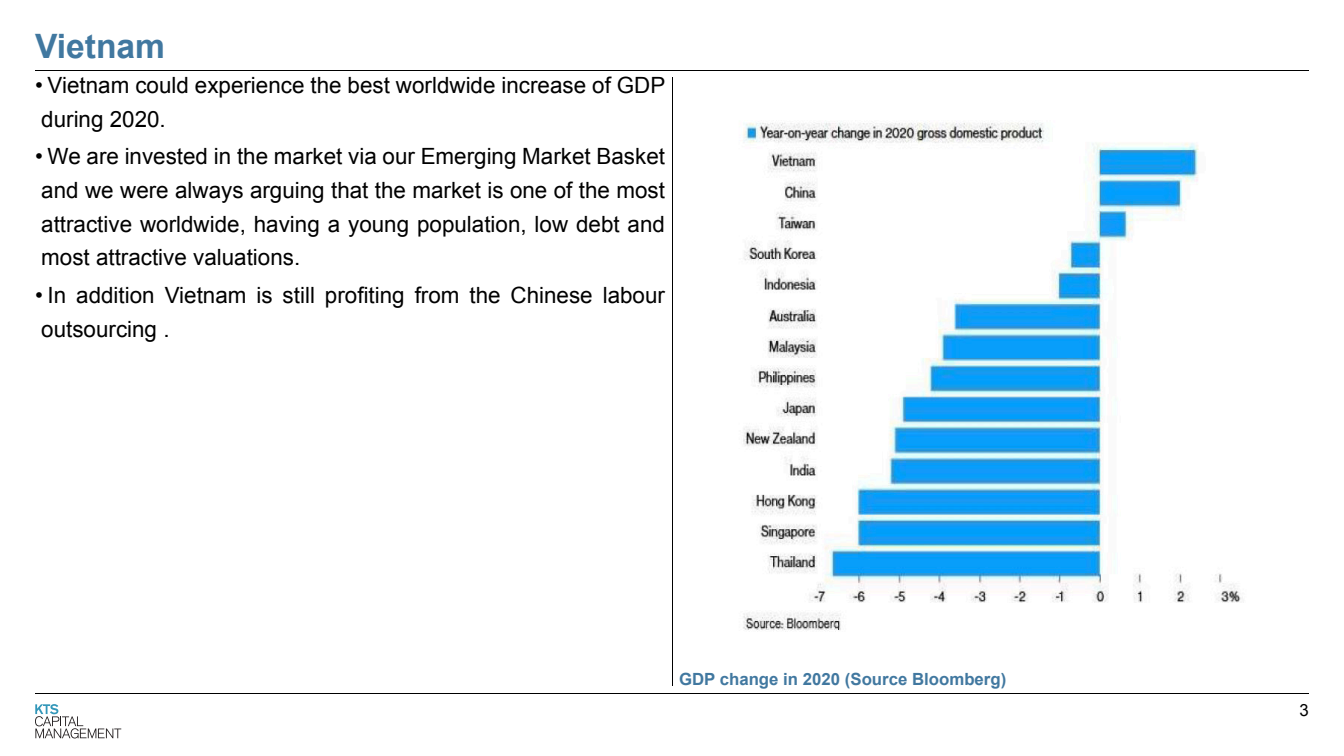
<style>
.page{position:relative;width:1344px;height:756px;background:#fff}
.page>*{position:absolute;margin:0;border:0;box-sizing:border-box;transform-origin:0 0}
.t1{font:700 33.6px "Arial";color:#4178a0}
.t2{font:22.4px/33.6px "Arial";color:#000}
.t3{font:700 16.8px "Arial";color:#4178a0}
.t4{font:16.8px "Arial";color:#000}
</style>
<div class="page">
<svg style="left:35px;top:704px;width:86px;height:34px"></svg>
<hr style="left:35px;top:693px;width:1274px;height:1px;background:#000">
<hr style="left:35px;top:70px;width:1274px;height:1px;background:#000">
<img style="left:743px;top:122px;width:500px;height:509px">
<hr style="left:672px;top:77px;width:1px;height:609px;background:#000">
<h1 class="t1" style="left:35px;top:34px;width:132px">Vietnam</h1>
<p class="t2" style="left:35px;top:70px;width:632px">• Vietnam could experience the best worldwide increase of GDP during 2020.</p>
<p class="t2" style="left:35px;top:142px;width:632px;text-align:justify">• We are invested in the market via our Emerging Market Basket and we were always arguing that the market is one of the most attractive worldwide, having a young population, low debt and most attractive valuations.</p>
<p class="t2" style="left:35px;top:280px;width:632px">• In addition Vietnam is still profiting from the Chinese labour outsourcing .</p>
<p class="t3" style="left:679px;top:673px;width:329px">GDP change in 2020 (Source Bloomberg)</p>
<p class="t4" style="left:1300px;top:703px;width:11px">3</p>
</div>
